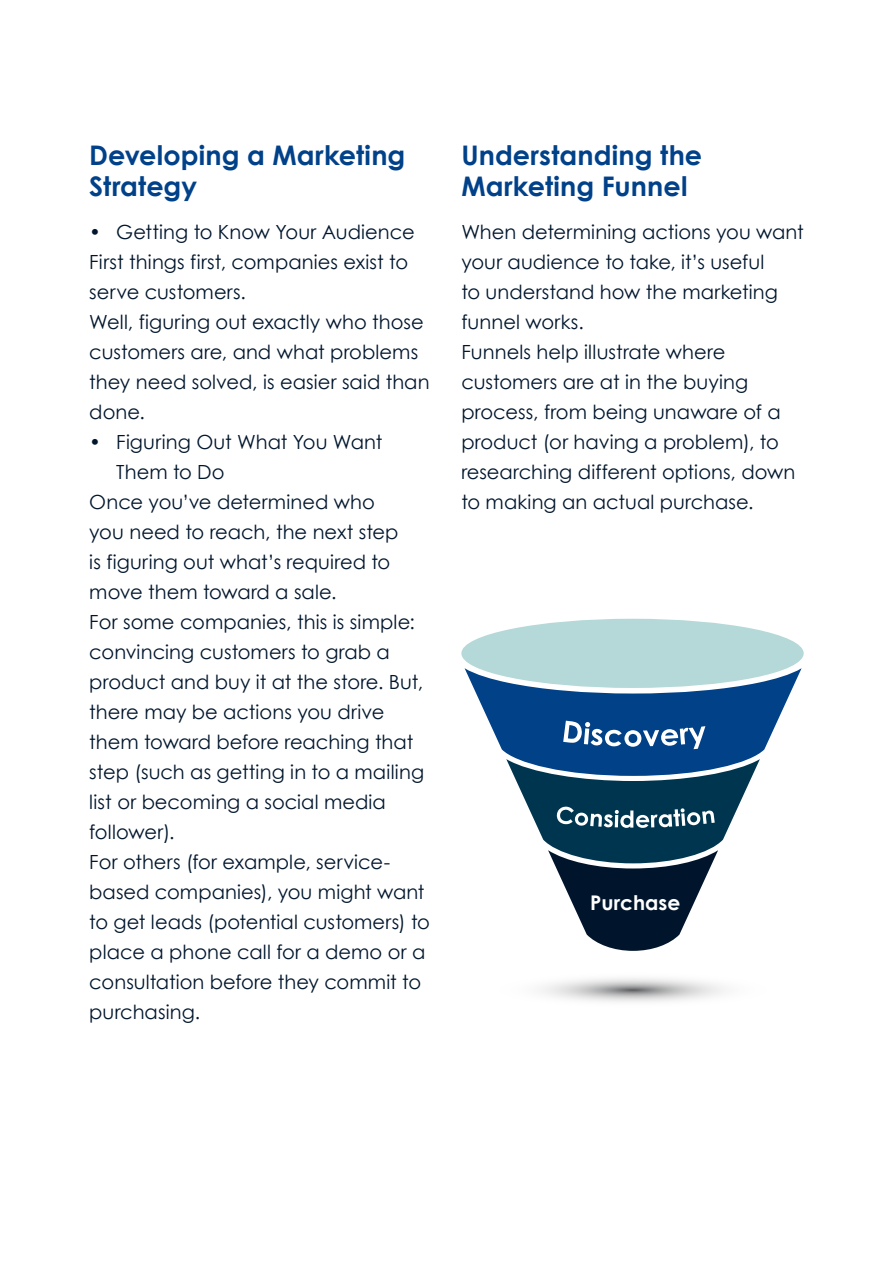
<style>
.page{position:relative;width:893px;height:1263px;background:#fff}
.page>*{position:absolute;margin:0;border:0;box-sizing:border-box;transform-origin:0 0}
.t1{font:700 27px/31.5px "Century Gothic";letter-spacing:.005em;color:#004189}
.t2{font:700 20.25px "Century Gothic";color:#fff}
.t3{font:19.5px/30px "Century Gothic";color:#00162d}
</style>
<div class="page">
<svg style="left:541px;top:978px;width:184px;height:24px"></svg>
<div style="left:461px;top:619px;width:343px;height:69px;background:#b5d9d8;border-radius:50%"></div>
<svg style="left:465px;top:668px;width:337px;height:283px"></svg>
<h1 class="t1" style="left:89px;top:138px;width:318px">Developing a Marketing<br>Strategy</h1>
<p class="t3" style="left:89px;top:217px;width:342px">• Getting to Know Your Audience<br>First things first, companies exist to serve customers.<br>Well, figuring out exactly who those customers are, and what problems they need solved, is easier said than done.</p>
<p class="t3" style="left:89px;top:427px;width:295px">• Figuring Out What You Want</p>
<p class="t3" style="left:116px;top:457px;width:110px">Them to Do</p>
<p class="t3" style="left:89px;top:487px;width:287px">Once you’ve determined who</p>
<p class="t3" style="left:89px;top:517px;width:311px">you need to reach, the next step</p>
<p class="t3" style="left:89px;top:547px;width:303px">is figuring out what’s required to</p>
<p class="t3" style="left:89px;top:577px;width:249px">move them toward a sale.</p>
<p class="t3" style="left:89px;top:607px;width:327px">For some companies, this is simple:</p>
<p class="t3" style="left:89px;top:637px;width:302px">convincing customers to grab a</p>
<p class="t3" style="left:89px;top:667px;width:335px">product and buy it at the store. But,</p>
<p class="t3" style="left:89px;top:697px;width:297px">there may be actions you drive</p>
<p class="t3" style="left:89px;top:727px;width:325px">them toward before reaching that</p>
<p class="t3" style="left:89px;top:757px;width:336px">step (such as getting in to a mailing</p>
<p class="t3" style="left:89px;top:787px;width:298px">list or becoming a social media</p>
<p class="t3" style="left:89px;top:817px;width:87px">follower).</p>
<p class="t3" style="left:89px;top:847px;width:302px">For others (for example, service-</p>
<p class="t3" style="left:89px;top:877px;width:337px">based companies), you might want</p>
<p class="t3" style="left:89px;top:907px;width:342px">to get leads (potential customers) to</p>
<p class="t3" style="left:89px;top:937px;width:338px">place a phone call for a demo or a</p>
<p class="t3" style="left:89px;top:967px;width:333px">consultation before they commit to</p>
<p class="t3" style="left:89px;top:996px;width:112px">purchasing.</p>
<h1 class="t1" style="left:461px;top:138px;width:242px">Understanding the<br>Marketing Funnel</h1>
<p class="t3" style="left:461px;top:217px;width:344px">When determining actions you want your audience to take, it’s useful<br>to understand how the marketing funnel works.<br>Funnels help illustrate where customers are at in the buying process, from being unaware of a product (or having a problem), to researching different options, down to making an actual purchase.</p>
<p class="t2" style="left:590px;top:888px;width:92px">Purchase</p>
</div>
